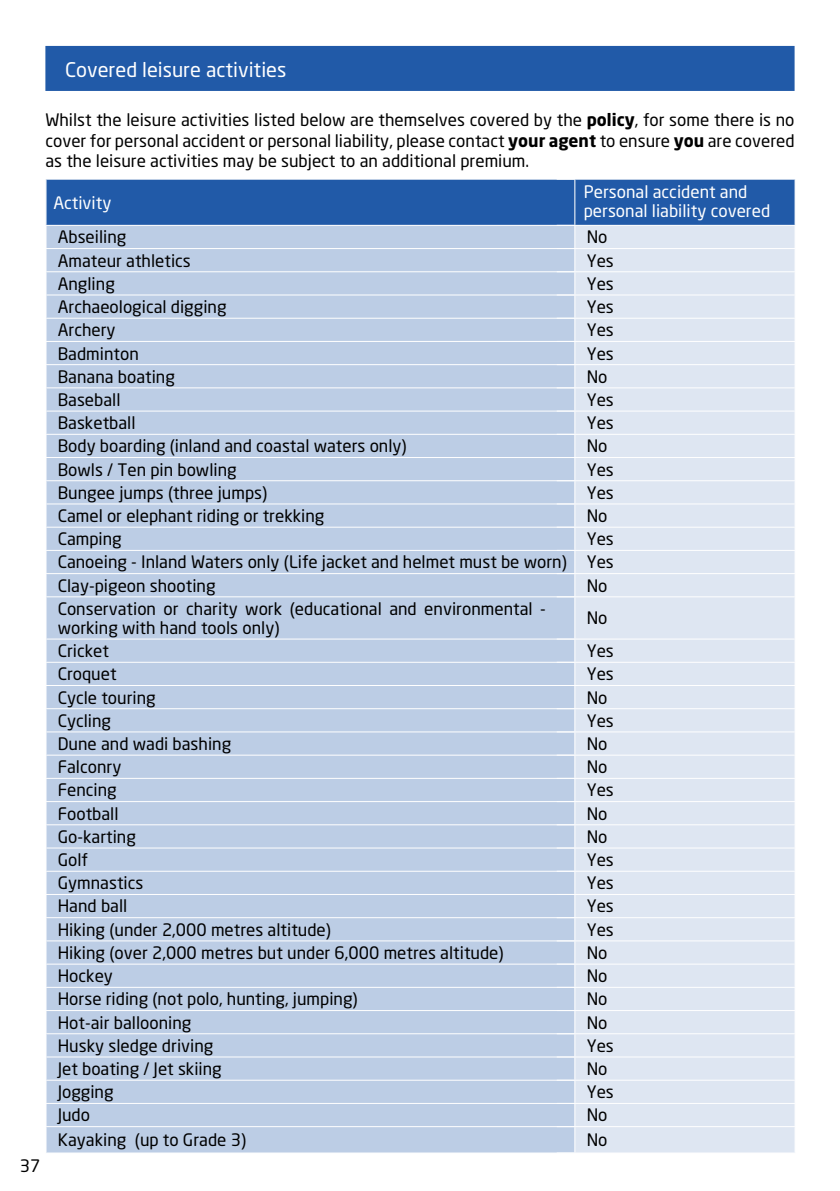
<style>
.page{position:relative;width:840px;height:1191px;background:#fff}
.page>*{position:absolute;margin:0;border:0;box-sizing:border-box;transform-origin:0 0}
.t1{font:20px "Neo Sans W1 G";color:#fff}
.t2{font:17px/20.4px "Neo Sans W1 G";color:#000;text-align:justify}
.t3{font:17px/19px "Neo Sans W1 G";color:#fff}
.s1{font-weight:700}
.s2{font-family:"Neo Sans Pro"}
</style>
<div class="page">
<div style="left:45px;top:46px;width:749px;height:45px;background:#215aa8"></div>
<div style="left:575px;top:597px;width:219px;height:555px;background:#dee6f2"></div>
<div style="left:46px;top:597px;width:528px;height:555px;background:#bccde5"></div>
<svg style="left:45px;top:179px;width:750px;height:417px;background:#b6c9e2"></svg>
<hr style="left:45px;top:638px;width:529px;height:1px;background:#fff">
<hr style="left:556px;top:638px;width:239px;height:1px;background:#fff">
<hr style="left:45px;top:662px;width:529px;height:1px;background:#fff">
<hr style="left:556px;top:662px;width:239px;height:1px;background:#fff">
<hr style="left:45px;top:685px;width:529px;height:1px;background:#fff">
<hr style="left:556px;top:685px;width:239px;height:1px;background:#fff">
<hr style="left:45px;top:708px;width:529px;height:1px;background:#fff">
<hr style="left:556px;top:708px;width:239px;height:1px;background:#fff">
<hr style="left:45px;top:731px;width:529px;height:1px;background:#fff">
<hr style="left:556px;top:731px;width:239px;height:1px;background:#fff">
<hr style="left:45px;top:754px;width:529px;height:1px;background:#fff">
<hr style="left:556px;top:754px;width:239px;height:1px;background:#fff">
<hr style="left:45px;top:778px;width:529px;height:1px;background:#fff">
<hr style="left:556px;top:778px;width:239px;height:1px;background:#fff">
<hr style="left:45px;top:801px;width:529px;height:1px;background:#fff">
<hr style="left:556px;top:801px;width:239px;height:1px;background:#fff">
<hr style="left:45px;top:824px;width:529px;height:1px;background:#fff">
<hr style="left:556px;top:824px;width:239px;height:1px;background:#fff">
<hr style="left:45px;top:847px;width:529px;height:1px;background:#fff">
<hr style="left:556px;top:847px;width:239px;height:1px;background:#fff">
<hr style="left:45px;top:870px;width:529px;height:1px;background:#fff">
<hr style="left:556px;top:870px;width:239px;height:1px;background:#fff">
<hr style="left:45px;top:894px;width:529px;height:1px;background:#fff">
<hr style="left:556px;top:894px;width:239px;height:1px;background:#fff">
<hr style="left:45px;top:917px;width:529px;height:1px;background:#fff">
<hr style="left:556px;top:917px;width:239px;height:1px;background:#fff">
<hr style="left:45px;top:940px;width:529px;height:1px;background:#fff">
<hr style="left:556px;top:940px;width:239px;height:1px;background:#fff">
<hr style="left:45px;top:963px;width:529px;height:1px;background:#fff">
<hr style="left:556px;top:963px;width:239px;height:1px;background:#fff">
<hr style="left:45px;top:986px;width:529px;height:1px;background:#fff">
<hr style="left:556px;top:986px;width:239px;height:1px;background:#fff">
<hr style="left:45px;top:1010px;width:529px;height:1px;background:#fff">
<hr style="left:556px;top:1010px;width:239px;height:1px;background:#fff">
<hr style="left:45px;top:1033px;width:529px;height:1px;background:#fff">
<hr style="left:556px;top:1033px;width:239px;height:1px;background:#fff">
<hr style="left:45px;top:1056px;width:529px;height:1px;background:#fff">
<hr style="left:556px;top:1056px;width:239px;height:1px;background:#fff">
<hr style="left:45px;top:1079px;width:529px;height:1px;background:#fff">
<hr style="left:556px;top:1079px;width:239px;height:1px;background:#fff">
<hr style="left:45px;top:1103px;width:529px;height:1px;background:#fff">
<hr style="left:556px;top:1103px;width:239px;height:1px;background:#fff">
<hr style="left:45px;top:1126px;width:529px;height:1px;background:#fff">
<hr style="left:556px;top:1126px;width:239px;height:1px;background:#fff">
<svg style="left:574px;top:639px;width:1px;height:513px"></svg>
<svg style="left:794px;top:639px;width:1px;height:513px"></svg>
<p class="t1" style="left:65px;top:57px;width:223px">Covered leisure activities</p>
<p class="t2" style="left:45px;top:110px;width:750px">Whilst the leisure activities listed below are themselves covered by the <span class="s1">policy</span>, for some there is no cover for personal accident or personal liability, please contact <span class="s1">your agent</span> to ensure <span class="s1">you</span> are covered as the leisure activities may be subject to an additional premium.</p>
<p class="t3" style="left:53px;top:193px;width:60px">Activity</p>
<p class="t3" style="left:583px;top:182px;width:188px">Personal accident and personal liability covered</p>
<p class="t2" style="left:58px;top:227px;width:70px">Abseiling</p>
<p class="t2" style="left:586px;top:227px;width:22px">No</p>
<p class="t2" style="left:58px;top:250px;width:135px">Amateur athletics</p>
<p class="t2" style="left:586px;top:250px;width:29px">Yes</p>
<p class="t2" style="left:58px;top:273px;width:59px">Angling</p>
<p class="t2" style="left:586px;top:273px;width:29px">Yes</p>
<p class="t2" style="left:58px;top:296px;width:170px">Archaeological digging</p>
<p class="t2" style="left:586px;top:296px;width:29px">Yes</p>
<p class="t2" style="left:58px;top:319px;width:59px">Archery</p>
<p class="t2" style="left:586px;top:319px;width:29px">Yes</p>
<p class="t2" style="left:58px;top:343px;width:83px">Badminton</p>
<p class="t2" style="left:586px;top:343px;width:29px">Yes</p>
<p class="t2" style="left:58px;top:366px;width:119px">Banana boating</p>
<p class="t2" style="left:586px;top:366px;width:22px">No</p>
<p class="t2" style="left:58px;top:389px;width:64px">Baseball</p>
<p class="t2" style="left:586px;top:389px;width:29px">Yes</p>
<p class="t2" style="left:58px;top:412px;width:79px">Basketball</p>
<p class="t2" style="left:586px;top:412px;width:29px">Yes</p>
<p class="t2" style="left:58px;top:436px;width:350px">Body boarding (inland and coastal waters only)</p>
<p class="t2" style="left:586px;top:436px;width:22px">No</p>
<p class="t2" style="left:58px;top:459px;width:180px">Bowls / Ten pin bowling</p>
<p class="t2" style="left:586px;top:459px;width:29px">Yes</p>
<p class="t2" style="left:58px;top:482px;width:211px">Bungee jumps (three jumps)</p>
<p class="t2" style="left:586px;top:482px;width:29px">Yes</p>
<p class="t2" style="left:58px;top:505px;width:268px">Camel or elephant riding or trekking</p>
<p class="t2" style="left:586px;top:505px;width:22px">No</p>
<p class="t2" style="left:58px;top:528px;width:66px">Camping</p>
<p class="t2" style="left:58px;top:527px;width:557px;line-height:23.2px;text-indent:528px">Yes Canoeing - Inland Waters only (Life jacket and helmet must be worn) Yes Clay-pigeon shooting</p>
<p class="t2" style="left:586px;top:575px;width:22px">No</p>
<p class="t2" style="left:20px;top:1155px;width:22px">3<span class="s2">7</span></p>
<p class="t2" style="left:58px;top:599px;width:489px;line-height:19px">Conservation or charity work (educational and environmental - working with hand tools only)</p>
<p class="t2" style="left:586px;top:607px;width:22px">No</p>
<p class="t2" style="left:58px;top:640px;width:53px">Cricket</p>
<p class="t2" style="left:586px;top:640px;width:29px">Yes</p>
<p class="t2" style="left:58px;top:663px;width:60px">Croquet</p>
<p class="t2" style="left:586px;top:663px;width:29px">Yes</p>
<p class="t2" style="left:58px;top:687px;width:99px">Cycle touring</p>
<p class="t2" style="left:586px;top:687px;width:22px">No</p>
<p class="t2" style="left:58px;top:710px;width:55px">Cycling</p>
<p class="t2" style="left:586px;top:710px;width:29px">Yes</p>
<p class="t2" style="left:58px;top:733px;width:175px">Dune and wadi bashing</p>
<p class="t2" style="left:586px;top:733px;width:22px">No</p>
<p class="t2" style="left:58px;top:756px;width:65px">Falconry</p>
<p class="t2" style="left:586px;top:756px;width:22px">No</p>
<p class="t2" style="left:58px;top:779px;width:60px">Fencing</p>
<p class="t2" style="left:586px;top:779px;width:29px">Yes</p>
<p class="t2" style="left:58px;top:803px;width:62px">Football</p>
<p class="t2" style="left:586px;top:803px;width:22px">No</p>
<p class="t2" style="left:58px;top:826px;width:80px">Go-karting</p>
<p class="t2" style="left:586px;top:826px;width:22px">No</p>
<p class="t2" style="left:58px;top:849px;width:32px">Golf</p>
<p class="t2" style="left:586px;top:849px;width:29px">Yes</p>
<p class="t2" style="left:58px;top:872px;width:87px">Gymnastics</p>
<p class="t2" style="left:586px;top:872px;width:29px">Yes</p>
<p class="t2" style="left:58px;top:895px;width:71px">Hand ball</p>
<p class="t2" style="left:586px;top:895px;width:29px">Yes</p>
<p class="t2" style="left:58px;top:919px;width:275px">Hiking (under 2,000 metres altitude)</p>
<p class="t2" style="left:586px;top:919px;width:29px">Yes</p>
<p class="t2" style="left:58px;top:942px;width:447px">Hiking (over 2,000 metres but under 6,000 metres altitude)</p>
<p class="t2" style="left:586px;top:942px;width:22px">No</p>
<p class="t2" style="left:58px;top:965px;width:57px">Hockey</p>
<p class="t2" style="left:586px;top:965px;width:22px">No</p>
<p class="t2" style="left:58px;top:988px;width:301px">Horse riding (not polo, hunting, jumping)</p>
<p class="t2" style="left:586px;top:988px;width:22px">No</p>
<p class="t2" style="left:58px;top:1011px;width:135px">Hot-air ballooning</p>
<p class="t2" style="left:586px;top:1011px;width:22px">No</p>
<p class="t2" style="left:58px;top:1035px;width:157px">Husky sledge driving</p>
<p class="t2" style="left:586px;top:1035px;width:29px">Yes</p>
<p class="t2" style="left:58px;top:1058px;width:165px">Jet boating / Jet skiing</p>
<p class="t2" style="left:586px;top:1058px;width:22px">No</p>
<p class="t2" style="left:58px;top:1081px;width:57px">Jogging</p>
<p class="t2" style="left:586px;top:1081px;width:29px">Yes</p>
<p class="t2" style="left:58px;top:1104px;width:34px">Judo</p>
<p class="t2" style="left:586px;top:1104px;width:22px">No</p>
<p class="t2" style="left:58px;top:1129px;width:190px">Kayaking (up to Grade 3)</p>
<p class="t2" style="left:586px;top:1129px;width:22px">No</p>
</div>
